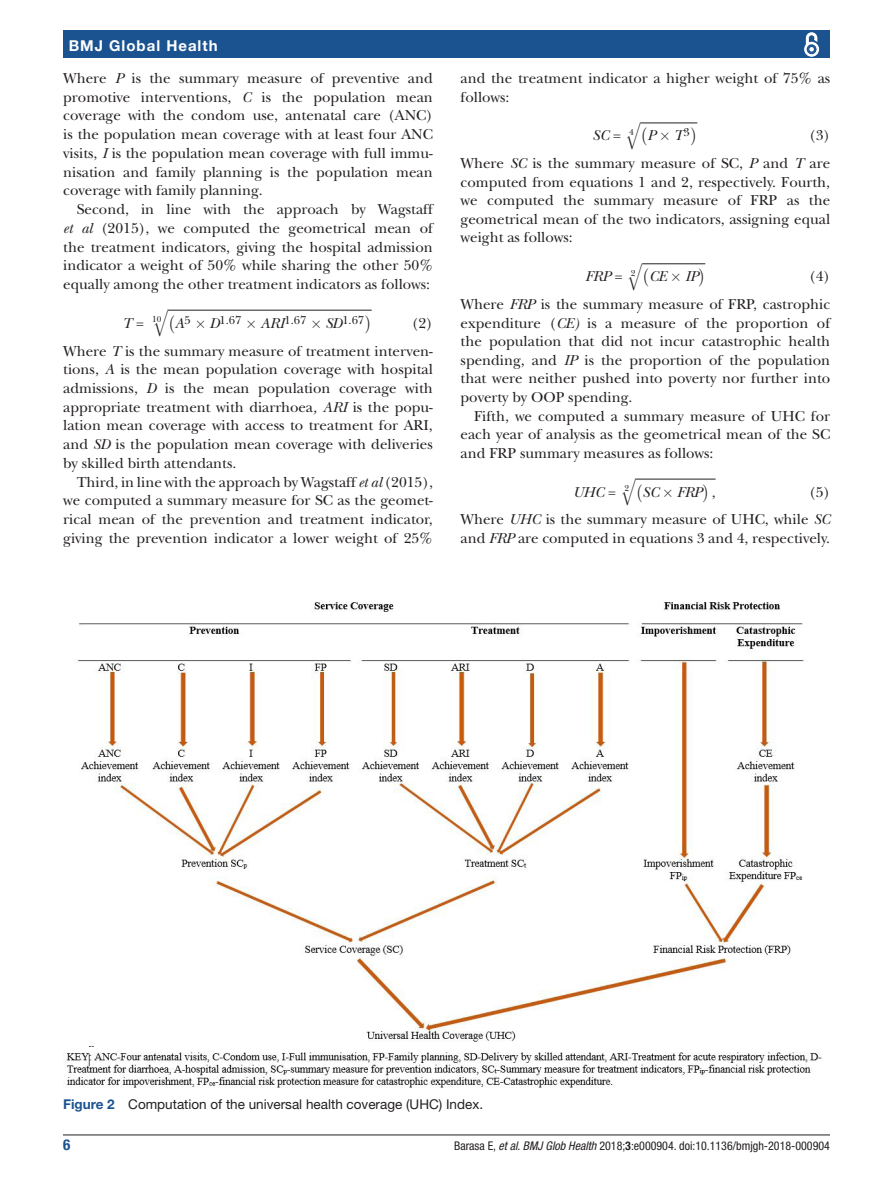
<style>
.page{position:relative;width:893px;height:1191px;background:#fff}
.page>*{position:absolute;margin:0;border:0;box-sizing:border-box;transform-origin:0 0}
.t1{font:15px/18.8px "New Baskerville";color:#231f20;text-align:justify}
.t2{font:italic 15px "New Baskerville";color:#231f20}
.t3{font:700 15px "Helvetica Neue LT Std";letter-spacing:.065em;color:#fff}
.t4{font:15px "CMEX10";color:#231f20}
.t5{font:700 condensed 15px "Helvetica Neue LT Std";color:#1b5391}
.t6{font:15px "New Baskerville";color:#231f20}
.t7{font:13.5px "Helvetica Neue LT Std";color:#231f20}
.t8{font:condensed 12px "Helvetica Neue LT Std";color:#231f20}
.t9{font:12px "New Baskerville";color:#231f20}
.t10{font:9px "New Baskerville";color:#231f20}
.s1{font-style:italic}
.s2{font-style:italic;font-size:15px}
.s3{font-size:15px}
.s4{font-family:"CMSY10";font-size:15px}
.s5{font-style:normal}
.s6{font-family:"CMSY10";font-style:normal}
.s7{font-weight:700;color:#1b5391}
.s8{font-weight:700}
</style>
<div class="page">
<hr style="left:63px;top:1134px;width:767px;height:1px;background:#231f20">
<div style="left:63px;top:31px;width:767px;height:27px;background:#1b5391"></div>
<svg style="left:804px;top:32px;width:16px;height:25px"></svg>
<div style="left:808px;top:46px;width:7px;height:7px;border:1px solid #1b5391;border-radius:50%"></div>
<hr style="left:168px;top:310px;width:204px;height:1px;background:#231f20">
<hr style="left:640px;top:123px;width:57px;height:1px;background:#231f20">
<hr style="left:642px;top:263px;width:63px;height:1px;background:#231f20">
<hr style="left:636px;top:479px;width:80px;height:1px;background:#231f20">
<img style="left:64px;top:602px;width:758px;height:486px">
<p class="t3" style="left:69px;top:36px;width:150px">BMJ Global Health</p>
<p class="t1" style="left:63px;top:69px;width:371px">Where <span class="s1">P</span> is the summary measure of preventive and promotive interventions, <span class="s1">C</span> is the population mean coverage with the condom use, antenatal care (ANC) is the population mean coverage with at least four ANC visits, <span class="s1">I</span> is the population mean coverage with full immu&shy;nisation and family planning is the population mean coverage with family planning.</p>
<p class="t1" style="left:63px;top:200px;width:371px;text-indent:14px">Second, in line with the approach by Wagstaff <span class="s1">et al</span> (2015), we computed the geometrical mean of the treatment indicators, giving the hospital admission indicator a weight of 50% while sharing the other 50% equally among the other treatment indicators as follows:</p>
<p class="t10" style="left:122px;top:314px;width:41px"><span class="s2">T</span><span class="s3">=</span> 10</p>
<p class="t4" style="left:153px;top:299px;width:23px">√(</p>
<p class="t9" style="left:175px;top:313px;width:191px"><span class="s2">A</span>5 <span class="s4">×</span> <span class="s2">D</span>1.67 <span class="s4">×</span> <span class="s2">ARI</span>1.67 <span class="s4">×</span> <span class="s2">SD</span>1.67</p>
<p class="t4" style="left:365px;top:302px;width:8px">)</p>
<p class="t1" style="left:63px;top:309px;width:371px;line-height:27.8px;text-align:right">(2)<br>Where <span class="s1">T</span> is the summary measure of treatment interven-</p>
<p class="t1" style="left:63px;top:360px;width:371px">tions, <span class="s1">A</span> is the mean population coverage with hospital admissions, <span class="s1">D</span> is the mean population coverage with appropriate treatment with diarrhoea<span class="s1">, ARI</span> is the popu&shy;lation mean coverage with access to treatment for ARI, and <span class="s1">SD</span> is the population mean coverage with deliveries by skilled birth attendants.</p>
<p class="t1" style="left:63px;top:472px;width:371px;text-indent:14px">Third, in line with the approach by Wagstaff <span class="s1">et al</span> (2015), we computed a summary measure for SC as the geomet&shy;rical mean of the prevention and treatment indicator, giving the prevention indicator a lower weight of 25%</p>
<p class="t1" style="left:461px;top:69px;width:371px">and the treatment indicator a higher weight of 75% as follows:</p>
<p class="t2" style="left:592px;top:127px;width:43px">SC<span class="s5">=</span> <sup>4</sup></p>
<p class="t4" style="left:626px;top:112px;width:23px">√(</p>
<p class="t2" style="left:647px;top:127px;width:44px">P<span class="s6">×</span>T<sup>3</sup></p>
<p class="t4" style="left:690px;top:114px;width:8px">)</p>
<p class="t1" style="left:461px;top:122px;width:371px;line-height:27.6px;text-align:right">(3)<br>Where <span class="s1">SC</span> is the summary measure of SC, <span class="s1">P</span> and <span class="s1">T</span> are</p>
<p class="t1" style="left:461px;top:173px;width:371px">computed from equations 1 and 2, respectively. Fourth, we computed the summary measure of FRP as the geometrical mean of the two indicators, assigning equal weight as follows:</p>
<p class="t2" style="left:586px;top:268px;width:51px">FRP <span class="s5">=</span> <sup>2</sup></p>
<p class="t4" style="left:627px;top:253px;width:23px">√(</p>
<p class="t2" style="left:649px;top:268px;width:51px">CE <span class="s6">×</span> IP</p>
<p class="t4" style="left:698px;top:255px;width:8px">)</p>
<p class="t1" style="left:461px;top:263px;width:371px;line-height:27.6px;text-align:right">(4)<br>Where <span class="s1">FRP</span> is the summary measure of FRP, castrophic</p>
<p class="t1" style="left:461px;top:313px;width:371px">expenditure (<span class="s1">CE)</span> is a measure of the proportion of the population that did not incur catastrophic health spending, and <span class="s1">IP</span> is the proportion of the population that were neither pushed into poverty nor further into poverty by OOP spending.</p>
<p class="t1" style="left:461px;top:406px;width:371px;text-indent:14px">Fifth, we computed a summary measure of UHC for each year of analysis as the geometrical mean of the SC and FRP summary measures as follows:</p>
<p class="t2" style="left:573px;top:483px;width:57px">UHC <span class="s5">=</span> <sup>2</sup></p>
<p class="t4" style="left:621px;top:468px;width:23px">√(</p>
<p class="t2" style="left:642px;top:483px;width:61px">SC <span class="s6">×</span> FRP</p>
<p class="t4" style="left:702px;top:470px;width:8px">)</p>
<p class="t6" style="left:712px;top:483px;width:5px">,</p>
<p class="t1" style="left:461px;top:478px;width:371px;line-height:27.6px;text-align:right">(5)<br>Where <span class="s1">UHC</span> is the summary measure of UHC, while <span class="s1">SC</span></p>
<p class="t1" style="left:461px;top:529px;width:371px">and <span class="s1">FRP</span> are computed in equations 3 and 4, respectively.</p>
<p class="t7" style="left:63px;top:1096px;width:422px"><span class="s7">Figure 2</span> Computation of the universal health coverage (UHC) Index.</p>
<p class="t5" style="left:63px;top:1135px;width:9px">6</p>
<p class="t8" style="left:454px;top:1138px;width:377px">Barasa E, <span class="s1">et al</span>. <span class="s1">BMJ Glob Health</span> 2018;<span class="s8">3</span>:e000904. doi:10.1136/bmjgh-2018-000904</p>
</div>
